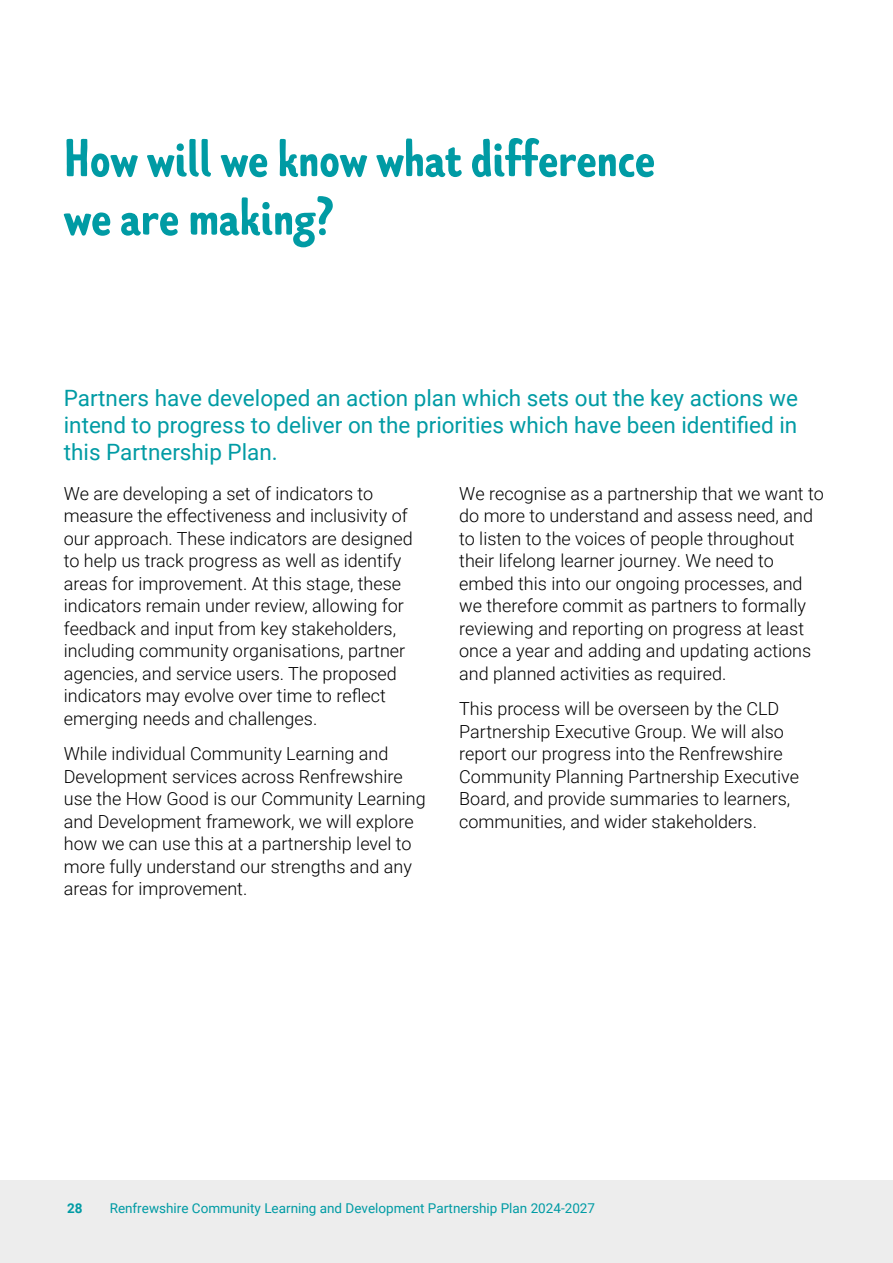
<style>
.page{position:relative;width:893px;height:1263px;background:#fff}
.page>*{position:absolute;margin:0;border:0;box-sizing:border-box;transform-origin:0 0}
.Heder_H2{font:700 54px/58.5px "TT Limes Sans";color:#009ba4}
.Inro_Para_Text_P{font:22.5px/27px "Roboto";color:#009ba4;text-align:justify}
.Body_Text_P{font:300 18px/22.5px "Roboto";color:#000}
.t1{font:13.5px "Roboto";color:#009ba4}
.t2{font:700 13.5px "Roboto";color:#009ba4}
</style>
<div class="page">
<div style="left:0;top:1181px;width:893px;height:82px;background:#ededed"></div>
<h2 class="Heder_H2" style="left:64px;top:129px;width:593px">How will we know what difference we are making?</h2>
<p class="Inro_Para_Text_P" style="left:64px;top:384px;width:736px">Partners have developed an action plan which sets out the key actions we intend to progress to deliver on the priorities which have been identified in this Partnership Plan.</p>
<p class="Body_Text_P" style="left:64px;top:481px;width:350px">We are developing a set of indicators to measure the effectiveness and inclusivity of our approach. These indicators are designed to help us track progress as well as identify areas for improvement. At this stage, these indicators remain under review, allowing for feedback and input from key stakeholders, including community organisations, partner agencies, and service users. The proposed indicators may evolve over time to reflect emerging needs and challenges.</p>
<p class="Body_Text_P" style="left:64px;top:742px;width:363px">While individual Community Learning and Development services across Renfrewshire use the How Good is our Community Learning and Development framework, we will explore how we can use this at a partnership level to more fully understand our strengths and any areas for improvement.</p>
<p class="Body_Text_P" style="left:459px;top:481px;width:366px">We recognise as a partnership that we want to do more to understand and assess need, and to listen to the voices of people throughout their lifelong learner journey. We need to embed this into our ongoing processes, and we therefore commit as partners to formally reviewing and reporting on progress at least once a year and adding and updating actions and planned activities as required.</p>
<p class="Body_Text_P" style="left:459px;top:697px;width:341px">This process will be overseen by the CLD Partnership Executive Group. We will also report our progress into the Renfrewshire Community Planning Partnership Executive Board, and provide summaries to learners, communities, and wider stakeholders.</p>
<p class="t2" style="left:67px;top:1199px;width:17px">28</p>
<p class="t1" style="left:110px;top:1199px;width:487px">Renfrewshire Community Learning and Development Partnership Plan 2024-2027</p>
</div>
